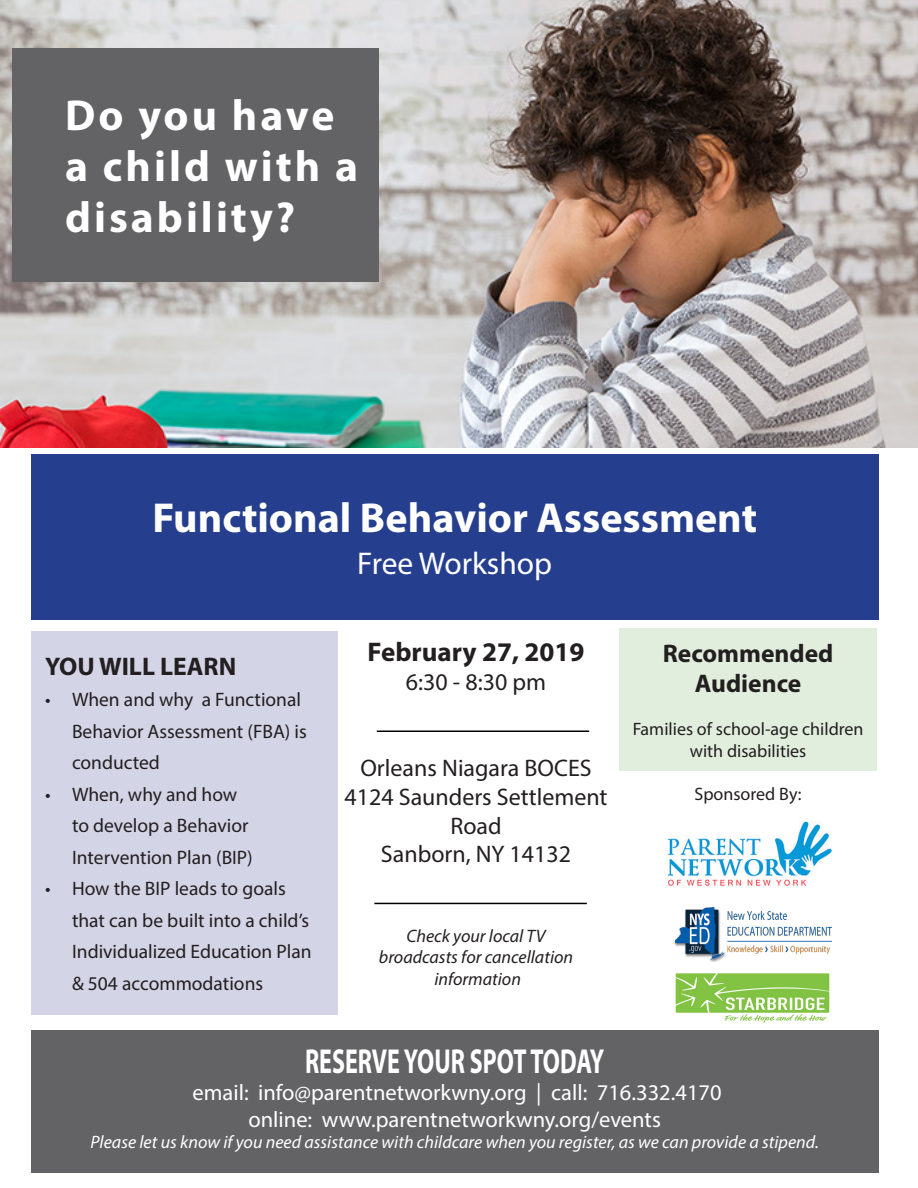
<style>
.page{position:relative;width:918px;height:1188px;background:#fff}
.page>*{position:absolute;margin:0;border:0;box-sizing:border-box;transform-origin:0 0}
.t1{font:700 43.5px/51px "Myriad Pro";letter-spacing:.07em;color:#fff}
.t2{font:700 42px "Myriad Pro";color:#fff}
.t3{font:700 34.8px "Myriad Pro";color:#fff;scale:.69 1}
.t4{font:31.5px "Myriad Pro";color:#fff}
.t5{font:700 27px "Myriad Pro";color:#231f20}
.t6{font:700 25.5px/30.6px "Myriad Pro";color:#231f20;text-align:center}
.t7{font:24px/28.8px "Myriad Pro";color:#231f20;text-align:center}
.t8{font:22.5px/27px "Myriad Pro";color:#fff;text-align:center}
.t9{font:19.5px/31.5px "Myriad Pro";color:#231f20}
.t10{font:italic 18px "Myriad Pro";color:#fff}
.t11{font:18px/21.6px "Myriad Pro";color:#231f20;text-align:center}
.t12{font:italic 18px/21.6px "Myriad Pro";color:#231f20;text-align:center}
</style>
<div class="page">
<div style="left:32px;top:631px;width:306px;height:384px;background:#d4d4e7"></div>
<div style="left:31px;top:1030px;width:848px;height:143px;background:#636366"></div>
<img style="left:667px;top:821px;width:165px;height:65px">
<div style="left:619px;top:628px;width:258px;height:143px;background:#e1eedd"></div>
<img style="left:0;top:0;width:918px;height:448px">
<div style="left:13px;top:49px;width:366px;height:233px;background:#636366"></div>
<div style="left:31px;top:454px;width:848px;height:166px;background:#253f8e"></div>
<hr style="left:377px;top:730px;width:212px;height:2px;background:#000">
<hr style="left:374px;top:903px;width:213px;height:1px;background:#000">
<img style="left:675px;top:973px;width:155px;height:50px">
<img style="left:674px;top:907px;width:158px;height:54px">
<p class="t1" style="left:65px;top:89px;width:295px">Do you have a child with a disability?</p>
<p class="t2" style="left:152px;top:490px;width:606px">Functional Behavior Assessment</p>
<p class="t4" style="left:357px;top:544px;width:196px">Free Workshop</p>
<p class="t6" style="left:45px;top:650px;width:193px">YOU WILL LEARN</p>
<p class="t9" style="left:72px;top:684px;width:236px;text-indent:-27px">• When and why a Functional<br>Behavior Assessment (FBA) is conducted</p>
<p class="t9" style="left:72px;top:778px;width:182px;text-indent:-27px">• When, why and how to develop a Behavior<br>Intervention Plan (BIP)</p>
<p class="t9" style="left:72px;top:873px;width:241px;text-indent:-27px">• How the BIP leads to goals that can be built into a child’s<br>Individualized Education Plan &amp; 504 accommodations</p>
<p class="t5" style="left:368px;top:634px;width:218px">February 27, 2019</p>
<p class="t7" style="left:406px;top:667px;width:142px">6:30 - 8:30 pm</p>
<p class="t7" style="left:360px;top:753px;width:233px">Orleans Niagara BOCES</p>
<p class="t7" style="left:344px;top:782px;width:265px">4124 Saunders Settlement<br>Road</p>
<p class="t7" style="left:381px;top:840px;width:192px">Sanborn, NY 14132</p>
<p class="t12" style="left:379px;top:924px;width:196px">Check your local TV broadcasts for cancellation information</p>
<p class="t6" style="left:663px;top:637px;width:172px">Recommended<br>Audience</p>
<p class="t11" style="left:633px;top:718px;width:232px">Families of school-age children with disabilities</p>
<p class="t11" style="left:695px;top:783px;width:109px">Sponsored By:</p>
<p class="t3" style="left:305px;top:1038px;width:435px">RESERVE YOUR SPOT TODAY</p>
<p class="t8" style="left:193px;top:1078px;width:531px">email: info@parentnetworkwny.org | call: 716.332.4170 online: www.parentnetworkwny.org/events</p>
<p class="t10" style="left:91px;top:1131px;width:730px">Please let us know if you need assistance with childcare when you register, as we can provide a stipend.</p>
</div>
